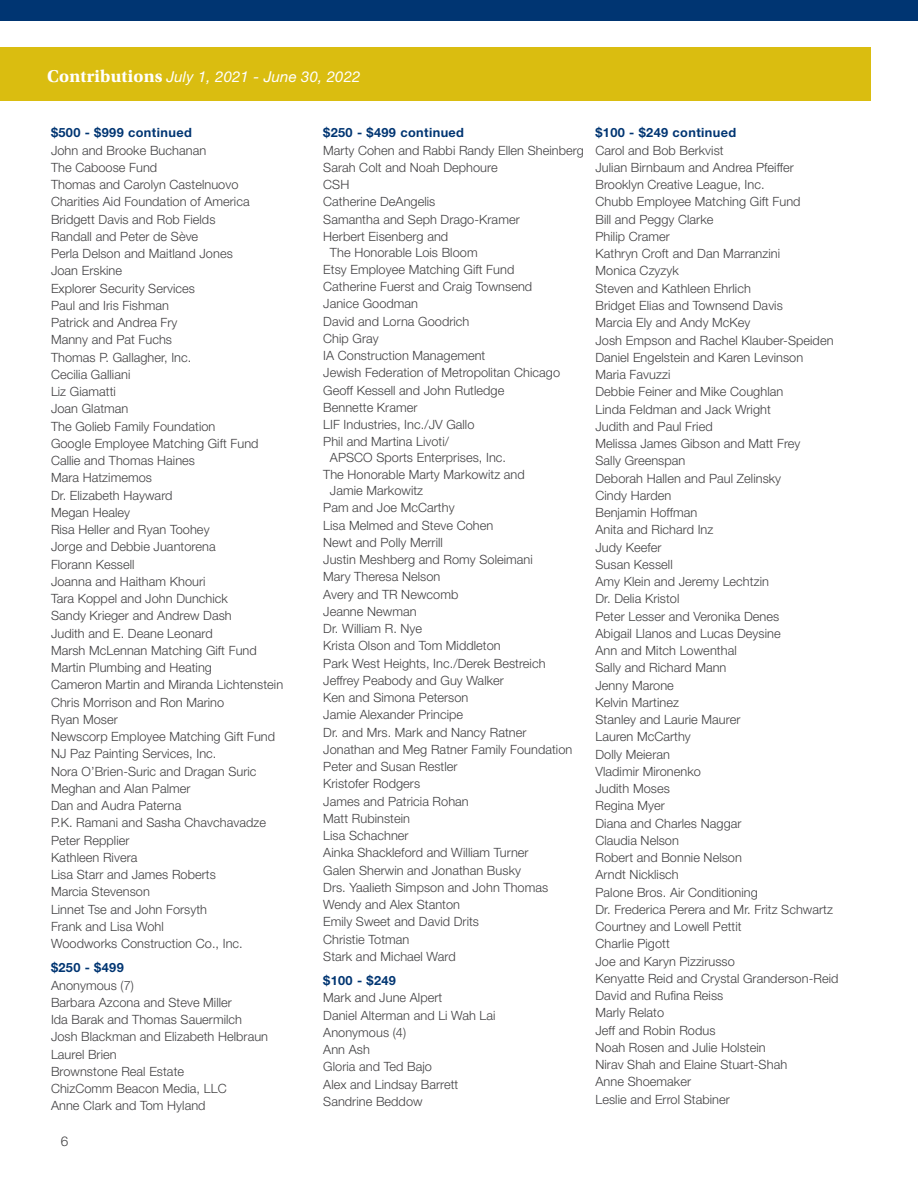
<style>
.page{position:relative;width:918px;height:1188px;background:#fff}
.page>*{position:absolute;margin:0;border:0;box-sizing:border-box;transform-origin:0 0}
.t1{font:italic 15px "Helvetica Neue LT Std";letter-spacing:.01em;color:#fff}
.t2{font:300 13.5px "Helvetica Neue LT Std";color:#414042}
.t3{font:300 12.75px/17.2px "Helvetica Neue LT Std";letter-spacing:.005em;color:#414042}
.t4{font:700 12.75px "Helvetica Neue LT Std";letter-spacing:.03em;color:#003572}
.s1{font-family:"Utopia Std";font-weight:700;font-style:normal;font-size:18px}
</style>
<div class="page">
<div style="left:0;top:0;width:918px;height:20px;background:#003572"></div>
<div style="left:0;top:47px;width:871px;height:54px;background:#dabd10"></div>
<p class="t1" style="left:47px;top:67px;width:315px"><span class="s1">Contributions</span> July 1, 2021 - June 30, 2022</p>
<p class="t4" style="left:51px;top:125px;width:142px">$500 - $999 continued</p>
<p class="t3" style="left:51px;top:141px;width:234px">John and Brooke Buchanan<br>The Caboose Fund<br>Thomas and Carolyn Castelnuovo<br>Charities Aid Foundation of America<br>Bridgett Davis and Rob Fields<br>Randall and Peter de Sève<br>Perla Delson and Maitland Jones<br>Joan Erskine<br>Explorer Security Services<br>Paul and Iris Fishman<br>Patrick and Andrea Fry<br>Manny and Pat Fuchs<br>Thomas P. Gallagher, Inc.<br>Cecilia Galliani<br>Liz Giamatti<br>Joan Glatman<br>The Golieb Family Foundation<br>Google Employee Matching Gift Fund<br>Callie and Thomas Haines<br>Mara Hatzimemos<br>Dr. Elizabeth Hayward<br>Megan Healey<br>Risa Heller and Ryan Toohey<br>Jorge and Debbie Juantorena<br>Florann Kessell<br>Joanna and Haitham Khouri<br>Tara Koppel and John Dunchick<br>Sandy Krieger and Andrew Dash<br>Judith and E. Deane Leonard<br>Marsh McLennan Matching Gift Fund<br>Martin Plumbing and Heating<br>Cameron Martin and Miranda Lichtenstein<br>Chris Morrison and Ron Marino<br>Ryan Moser<br>Newscorp Employee Matching Gift Fund<br>NJ Paz Painting Services, Inc.<br>Nora O’Brien-Suric and Dragan Suric<br>Meghan and Alan Palmer<br>Dan and Audra Paterna<br>P.K. Ramani and Sasha Chavchavadze<br>Peter Repplier<br>Kathleen Rivera<br>Lisa Starr and James Roberts<br>Marcia Stevenson<br>Linnet Tse and John Forsyth<br>Frank and Lisa Wohl<br>Woodworks Construction Co., Inc.</p>
<p class="t4" style="left:51px;top:960px;width:74px">$250 - $499</p>
<p class="t3" style="left:51px;top:976px;width:219px">Anonymous (7)<br>Barbara Azcona and Steve Miller<br>Ida Barak and Thomas Sauermilch<br>Josh Blackman and Elizabeth Helbraun<br>Laurel Brien<br>Brownstone Real Estate<br>ChizComm Beacon Media, LLC<br>Anne Clark and Tom Hyland</p>
<p class="t2" style="left:61px;top:1133px;width:9px">6</p>
<p class="t4" style="left:323px;top:125px;width:142px">$250 - $499 continued</p>
<p class="t3" style="left:323px;top:141px;width:262px">Marty Cohen and Rabbi Randy Ellen Sheinberg<br>Sarah Colt and Noah Dephoure<br>CSH<br>Catherine DeAngelis<br>Samantha and Seph Drago-Kramer<br>Herbert Eisenberg and</p>
<p class="t3" style="left:323px;top:243px;width:238px;text-indent:7px">The Honorable Lois Bloom<br>Etsy Employee Matching Gift Fund<br>Catherine Fuerst and Craig Townsend<br>Janice Goodman<br>David and Lorna Goodrich<br>Chip Gray<br>IA Construction Management<br>Jewish Federation of Metropolitan Chicago<br>Geoff Kessell and John Rutledge<br>Bennette Kramer<br>LIF Industries, Inc./JV Gallo<br>Phil and Martina Livoti/</p>
<p class="t3" style="left:323px;top:449px;width:203px;text-indent:7px">APSCO Sports Enterprises, Inc.<br>The Honorable Marty Markowitz and</p>
<p class="t3" style="left:323px;top:482px;width:251px;text-indent:7px">Jamie Markowitz<br>Pam and Joe McCarthy<br>Lisa Melmed and Steve Cohen<br>Newt and Polly Merrill<br>Justin Meshberg and Romy Soleimani<br>Mary Theresa Nelson<br>Avery and TR Newcomb<br>Jeanne Newman<br>Dr. William R. Nye<br>Krista Olson and Tom Middleton<br>Park West Heights, Inc./Derek Bestreich<br>Jeffrey Peabody and Guy Walker<br>Ken and Simona Peterson<br>Jamie Alexander Principe<br>Dr. and Mrs. Mark and Nancy Ratner<br>Jonathan and Meg Ratner Family Foundation<br>Peter and Susan Restler<br>Kristofer Rodgers<br>James and Patricia Rohan<br>Matt Rubinstein<br>Lisa Schachner<br>Ainka Shackleford and William Turner<br>Galen Sherwin and Jonathan Busky<br>Drs. Yaalieth Simpson and John Thomas<br>Wendy and Alex Stanton<br>Emily Sweet and David Drits<br>Christie Totman<br>Stark and Michael Ward</p>
<p class="t4" style="left:323px;top:972px;width:74px">$100 - $249</p>
<p class="t3" style="left:323px;top:989px;width:174px">Mark and June Alpert<br>Daniel Alterman and Li Wah Lai<br>Anonymous (4)<br>Ann Ash<br>Gloria and Ted Bajo<br>Alex and Lindsay Barrett<br>Sandrine Beddow</p>
<p class="t4" style="left:596px;top:125px;width:142px">$100 - $249 continued</p>
<p class="t3" style="left:596px;top:141px;width:244px">Carol and Bob Berkvist<br>Julian Birnbaum and Andrea Pfeiffer<br>Brooklyn Creative League, Inc.<br>Chubb Employee Matching Gift Fund<br>Bill and Peggy Clarke<br>Philip Cramer<br>Kathryn Croft and Dan Marranzini<br>Monica Czyzyk<br>Steven and Kathleen Ehrlich<br>Bridget Elias and Townsend Davis<br>Marcia Ely and Andy McKey<br>Josh Empson and Rachel Klauber-Speiden<br>Daniel Engelstein and Karen Levinson<br>Maria Favuzzi<br>Debbie Feiner and Mike Coughlan<br>Linda Feldman and Jack Wright<br>Judith and Paul Fried<br>Melissa James Gibson and Matt Frey<br>Sally Greenspan<br>Deborah Hallen and Paul Zelinsky<br>Cindy Harden<br>Benjamin Hoffman<br>Anita and Richard Inz<br>Judy Keefer<br>Susan Kessell<br>Amy Klein and Jeremy Lechtzin<br>Dr. Delia Kristol<br>Peter Lesser and Veronika Denes<br>Abigail Llanos and Lucas Deysine<br>Ann and Mitch Lowenthal<br>Sally and Richard Mann<br>Jenny Marone<br>Kelvin Martinez<br>Stanley and Laurie Maurer<br>Lauren McCarthy<br>Dolly Meieran<br>Vladimir Mironenko<br>Judith Moses<br>Regina Myer<br>Diana and Charles Naggar<br>Claudia Nelson<br>Robert and Bonnie Nelson<br>Arndt Nicklisch<br>Palone Bros. Air Conditioning<br>Dr. Frederica Perera and Mr. Fritz Schwartz<br>Courtney and Lowell Pettit<br>Charlie Pigott<br>Joe and Karyn Pizzirusso<br>Kenyatte Reid and Crystal Granderson-Reid<br>David and Rufina Reiss<br>Marly Relato<br>Jeff and Robin Rodus<br>Noah Rosen and Julie Holstein<br>Nirav Shah and Elaine Stuart-Shah<br>Anne Shoemaker<br>Leslie and Errol Stabiner</p>
</div>
